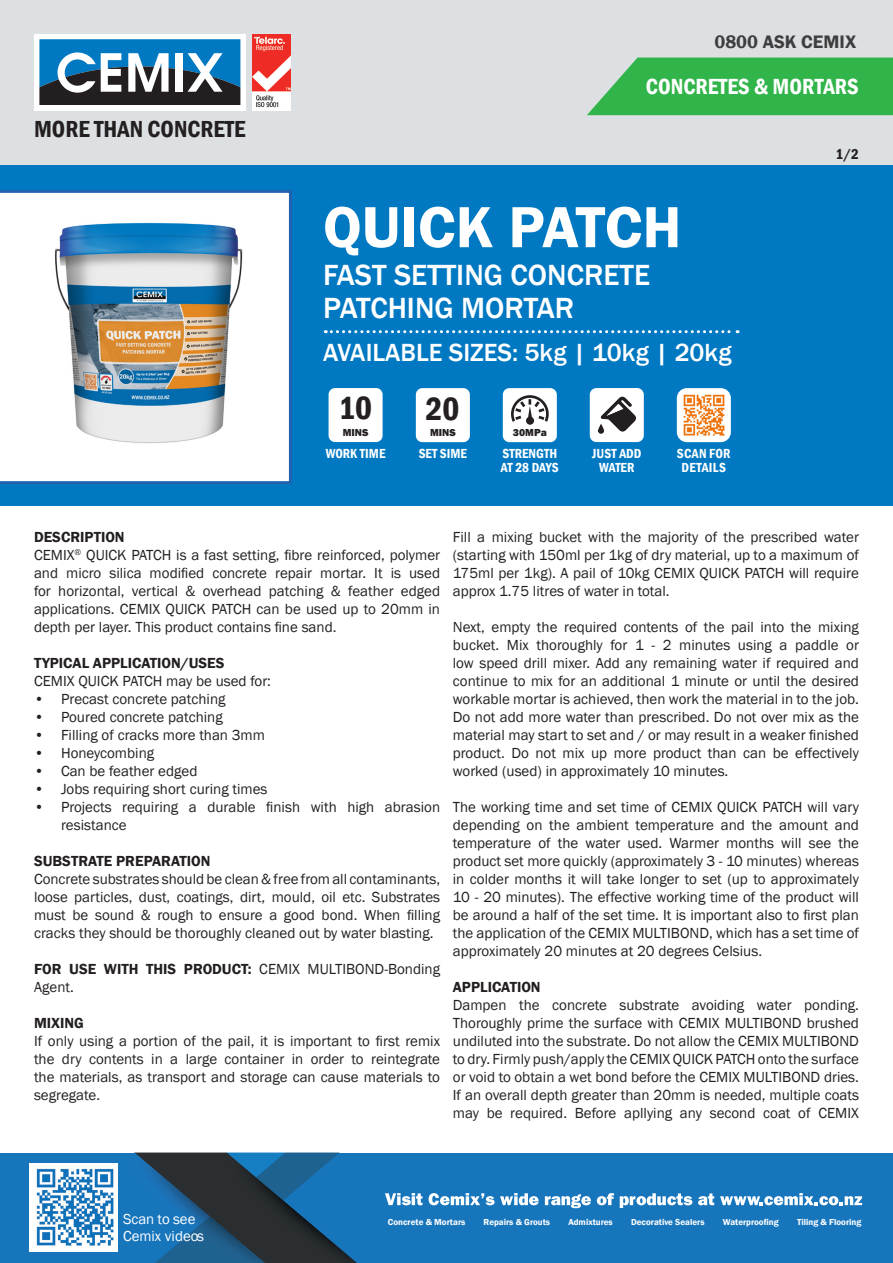
<style>
.page{position:relative;width:893px;height:1263px;background:#fff}
.page>*{position:absolute;margin:0;border:0;box-sizing:border-box;transform-origin:0 0}
.t1{font:600 60px "Franklin Gothic";color:#fff}
.t2{font:600 condensed 33.15px "Franklin Gothic";color:#241f21}
.t3{font:500 30px/33px "Franklin Gothic";color:#fff}
.t4{font:500 25.5px "Franklin Gothic";color:#fff}
.t5{font:600 condensed 23.85px "Franklin Gothic";color:#231f20}
.t6{font:600 condensed 22.5px "Franklin Gothic";color:#fff}
.t7{font:600 18.6px "Franklin Gothic";color:#3e3e3f}
.t8{font:15px/18px "Franklin Gothic";color:#231f20;text-align:justify}
.t9{font:600 15px "Franklin Gothic";color:#231f20}
.t10{font:600 condensed 15px "ITC Franklin Gothic";color:#231f20}
.t11{font:14.85px "Franklin Gothic";color:#fff}
.t12{font:600 condensed 13.5px/13.5px "Franklin Gothic";color:#fff}
.t13{font:600 condensed 13.5px/13.5px "Franklin Gothic";letter-spacing:.02em;color:#fff;text-align:center}
.t14{font:800 10.5px "Franklin Gothic";color:#241f21}
.t15{font:600 8.85px "Franklin Gothic";color:#fff}
.s1{font-weight:600}
</style>
<div class="page">
<div style="left:0;top:0;width:893px;height:166px;background:#dde0e2"></div>
<div style="left:34px;top:34px;width:212px;height:76px;background:#fff"></div>
<svg style="left:40px;top:39px;width:200px;height:66px"></svg>
<img style="left:253px;top:34px;width:37px;height:76px">
<div style="left:0;top:166px;width:893px;height:340px;background:#0079c2"></div>
<svg style="left:0;top:190px;width:292px;height:294px;background:#d7e2f0"></svg>
<img style="left:7px;top:193px;width:267px;height:268px">
<svg style="left:325px;top:330px;width:413px;height:3px"></svg>
<div style="left:678px;top:390px;width:51px;height:51px;background:#fff;border-radius:9px"></div>
<div style="left:677px;top:388px;width:54px;height:54px;border:3px solid #fff;border-radius:9px"></div>
<img style="left:683px;top:394px;width:42px;height:42px">
<div style="left:0;top:1152px;width:893px;height:111px;background:#1775bc"></div>
<img style="left:133px;top:1152px;width:93px;height:109px">
<img style="left:197px;top:1206px;width:29px;height:10px">
<img style="left:195px;top:1216px;width:31px;height:47px">
<img style="left:226px;top:1152px;width:151px;height:111px">
<div style="left:29px;top:1163px;width:89px;height:88px;background:#fff"></div>
<img style="left:36px;top:1168px;width:78px;height:78px">
<svg style="left:385px;top:1193px;width:37px;height:12px"></svg>
<svg style="left:429px;top:1193px;width:110px;height:12px"></svg>
<svg style="left:545px;top:1194px;width:46px;height:14px"></svg>
<svg style="left:597px;top:1193px;width:17px;height:12px"></svg>
<svg style="left:620px;top:1193px;width:72px;height:15px"></svg>
<svg style="left:698px;top:1193px;width:16px;height:12px"></svg>
<svg style="left:720px;top:1193px;width:142px;height:12px"></svg>
<svg style="left:587px;top:58px;width:306px;height:57px;background:#3fb756"></svg>
<div style="left:330px;top:389px;width:51px;height:52px;background:#fff;border-radius:5px"></div>
<div style="left:329px;top:388px;width:54px;height:54px;border:3px solid #fff;border-radius:5px"></div>
<div style="left:417px;top:390px;width:51px;height:51px;background:#fff;border-radius:5px"></div>
<div style="left:416px;top:388px;width:54px;height:54px;border:3px solid #fff;border-radius:5px"></div>
<div style="left:504px;top:390px;width:51px;height:51px;background:#fff;border-radius:5px"></div>
<div style="left:503px;top:388px;width:54px;height:54px;border:3px solid #fff;border-radius:5px"></div>
<svg style="left:511px;top:395px;width:38px;height:30px"></svg>
<div style="left:591px;top:389px;width:51px;height:52px;background:#fff;border-radius:5px"></div>
<div style="left:590px;top:388px;width:54px;height:54px;border:3px solid #fff;border-radius:5px"></div>
<svg style="left:598px;top:396px;width:38px;height:38px"></svg>
<h3 class="t5" style="left:34px;top:113px;width:213px">MORE THAN CONCRETE</h3>
<p class="t7" style="left:714px;top:30px;width:143px">0800 ASK CEMIX</p>
<h3 class="t6" style="left:646px;top:72px;width:214px">CONCRETES &amp; MORTARS</h3>
<h1 class="t1" style="left:323px;top:190px;width:360px">QUICK PATCH</h1>
<h3 class="t3" style="left:323px;top:258px;width:329px">FAST SETTING CONCRETE<br>PATCHING MORTAR</h3>
<h3 class="t4" style="left:323px;top:337px;width:410px">AVAILABLE SIZES: 5kg | 10kg | 20kg</h3>
<h2 class="t2" style="left:338px;top:386px;width:35px">10</h2>
<h2 class="t2" style="left:425px;top:386px;width:35px">20</h2>
<p class="t14" style="left:343px;top:426px;width:27px">MINS</p>
<p class="t14" style="left:430px;top:426px;width:27px">MINS</p>
<p class="t14" style="left:513px;top:426px;width:35px">30MPa</p>
<p class="t12" style="left:326px;top:447px;width:61px">WORK TIME</p>
<p class="t12" style="left:419px;top:447px;width:50px">SET SIME</p>
<p class="t12" style="left:501px;top:447px;width:59px">STRENGTH<br>AT 28 DAYS</p>
<p class="t12" style="left:592px;top:447px;width:51px;text-align:center">JUST ADD<br>WATER</p>
<p class="t13" style="left:677px;top:447px;width:55px">SCAN FOR<br>DETAILS</p>
<p class="t10" style="left:836px;top:145px;width:25px">1/2</p>
<p class="t9" style="left:34px;top:528px;width:92px">DESCRIPTION</p>
<p class="t8" style="left:34px;top:546px;width:408px">CEMIX<sup>®</sup> QUICK PATCH is a fast setting, fibre reinforced, polymer and micro silica modified concrete repair mortar. It is used for horizontal, vertical &amp; overhead patching &amp; feather edged applications. CEMIX QUICK PATCH can be used up to 20mm in depth per layer. This product contains fine sand.</p>
<p class="t9" style="left:34px;top:654px;width:192px">TYPICAL APPLICATION/USES</p>
<p class="t8" style="left:34px;top:672px;width:239px">CEMIX QUICK PATCH may be used for:</p>
<p class="t8" style="left:34px;top:690px;width:193px">• Precast concrete patching</p>
<p class="t8" style="left:34px;top:708px;width:190px">• Poured concrete patching</p>
<p class="t8" style="left:34px;top:726px;width:233px">• Filling of cracks more than 3mm</p>
<p class="t8" style="left:34px;top:744px;width:122px">• Honeycombing</p>
<p class="t8" style="left:34px;top:762px;width:165px">• Can be feather edged</p>
<p class="t8" style="left:34px;top:780px;width:235px">• Jobs requiring short curing times</p>
<p class="t8" style="left:61px;top:798px;width:381px;text-indent:-27px">• Projects requiring a durable finish with high abrasion resistance</p>
<p class="t9" style="left:34px;top:852px;width:178px">SUBSTRATE PREPARATION</p>
<p class="t8" style="left:34px;top:870px;width:408px">Concrete substrates should be clean &amp; free from all contaminants, loose particles, dust, coatings, dirt, mould, oil etc. Substrates must be sound &amp; rough to ensure a good bond. When filling cracks they should be thoroughly cleaned out by water blasting.</p>
<p class="t8" style="left:34px;top:960px;width:408px"><span class="s1">FOR USE WITH THIS PRODUCT:</span> CEMIX MULTIBOND-Bonding<br>Agent.</p>
<p class="t9" style="left:34px;top:1014px;width:51px">MIXING</p>
<p class="t8" style="left:34px;top:1032px;width:408px">If only using a portion of the pail, it is important to first remix the dry contents in a large container in order to reintegrate the materials, as transport and storage can cause materials to segregate.</p>
<p class="t8" style="left:453px;top:528px;width:408px">Fill a mixing bucket with the majority of the prescribed water (starting with 150ml per 1kg of dry material, up to a maximum of 175ml per 1kg). A pail of 10kg CEMIX QUICK PATCH will require approx 1.75 litres of water in total.</p>
<p class="t8" style="left:453px;top:618px;width:408px">Next, empty the required contents of the pail into the mixing bucket. Mix thoroughly for 1 - 2 minutes using a paddle or low speed drill mixer. Add any remaining water if required and continue to mix for an additional 1 minute or until the desired workable mortar is achieved, then work the material in to the job.<br>Do not add more water than prescribed. Do not over mix as the material may start to set and / or may result in a weaker finished product. Do not mix up more product than can be effectively worked (used) in approximately 10 minutes.</p>
<p class="t8" style="left:453px;top:798px;width:408px">The working time and set time of CEMIX QUICK PATCH will vary depending on the ambient temperature and the amount and temperature of the water used. Warmer months will see the product set more quickly (approximately 3 - 10 minutes) whereas in colder months it will take longer to set (up to approximately 10 - 20 minutes). The effective working time of the product will be around a half of the set time. It is important also to first plan the application of the CEMIX MULTIBOND, which has a set time of approximately 20 minutes at 20 degrees Celsius.</p>
<p class="t9" style="left:453px;top:978px;width:89px">APPLICATION</p>
<p class="t8" style="left:453px;top:996px;width:408px">Dampen the concrete substrate avoiding water ponding.<br>Thoroughly prime the surface with CEMIX MULTIBOND brushed undiluted into the substrate. Do not allow the CEMIX MULTIBOND to dry. Firmly push/apply the CEMIX QUICK PATCH onto the surface or void to obtain a wet bond before the CEMIX MULTIBOND dries.<br>If an overall depth greater than 20mm is needed, multiple coats may be required. Before apllying any second coat of CEMIX</p>
<p class="t11" style="left:123px;top:1209px;width:74px">Scan to see</p>
<p class="t15" style="left:388px;top:1217px;width:79px">Concrete &amp; Mortars</p>
<p class="t15" style="left:484px;top:1217px;width:68px">Repairs &amp; Grouts</p>
<p class="t15" style="left:568px;top:1217px;width:46px">Admixtures</p>
<p class="t15" style="left:631px;top:1217px;width:75px">Decorative Sealers</p>
<p class="t15" style="left:723px;top:1217px;width:57px">Waterproofing</p>
<p class="t15" style="left:797px;top:1217px;width:66px">Tiling &amp; Flooring</p>
<p class="t11" style="left:123px;top:1227px;width:83px">Cemix videos</p>
</div>
